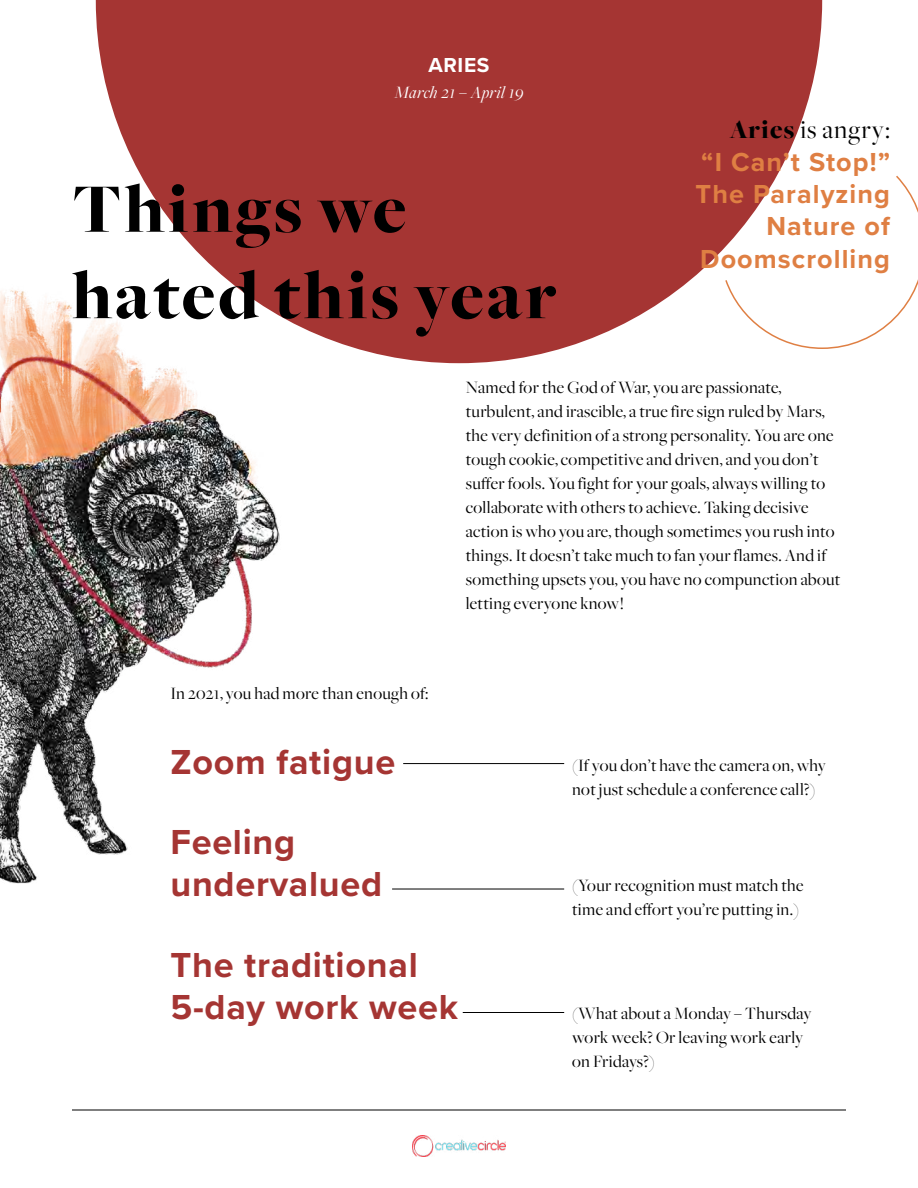
<style>
.page{position:relative;width:918px;height:1188px;background:#fff}
.page>*{position:absolute;margin:0;border:0;box-sizing:border-box;transform-origin:0 0}
.t1{font:900 72px/86.4px "Freight Big";letter-spacing:.04em;color:#000}
.t2{font:700 36px/42px "Proxima Nova";letter-spacing:.02em;color:#a53533}
.t3{font:700 27px/32.4px "Proxima Nova";letter-spacing:.04em;color:#df7f43;text-align:right}
.t4{font:27px "Freight Big";letter-spacing:.04em;color:#000}
.t5{font:700 21px "Proxima Nova";letter-spacing:.03em;color:#fff}
.t6{font:18px/24px "Freight Big";letter-spacing:.02em;color:#000}
.t7{font:italic 18px "Freight Big Pro";letter-spacing:.015em;color:#fff}
.s1{font-weight:900}
</style>
<div class="page">
<img style="left:0;top:290px;width:565px;height:723px">
<img style="left:412px;top:1136px;width:94px;height:20px">
<hr style="left:72px;top:1110px;width:774px;height:1px;background:#000">
<svg style="left:96px;top:0;width:726px;height:363px;fill:#a53533"></svg>
<hr style="left:403px;top:763px;width:161px;height:1px;background:#000">
<hr style="left:392px;top:889px;width:172px;height:1px;background:#000">
<hr style="left:463px;top:1012px;width:101px;height:1px;background:#000">
<svg style="left:724px;top:174px;width:194px;height:176px"></svg>
<p class="t5" style="left:429px;top:49px;width:62px">ARIES</p>
<p class="t7" style="left:394px;top:81px;width:131px">March 21 – April 19</p>
<h1 class="t1" style="left:72px;top:168px;width:486px">Things we hated this year</h1>
<h3 class="t4" style="left:730px;top:115px;width:162px"><span class="s1">Aries</span> is angry:</h3>
<h3 class="t3" style="left:696px;top:145px;width:196px">“I Can’t Stop!”<br>The Paralyzing<br>Nature of<br>Doomscrolling</h3>
<p class="t6" style="left:170px;top:682px;width:259px">In 2021, you had more than enough of:</p>
<h2 class="t2" style="left:170px;top:740px;width:226px">Zoom fatigue</h2>
<h2 class="t2" style="left:170px;top:821px;width:213px">Feeling undervalued</h2>
<p class="t6" style="left:466px;top:376px;width:376px">Named for the God of War, you are passionate, turbulent, and irascible, a true fire sign ruled by Mars, the very definition of a strong personality. You are one tough cookie, competitive and driven, and you don’t suffer fools. You fight for your goals, always willing to collaborate with others to achieve. Taking decisive action is who you are, though sometimes you rush into things. It doesn’t take much to fan your flames. And if something upsets you, you have no compunction about letting everyone know!</p>
<p class="t6" style="left:572px;top:753px;width:255px">(If you don’t have the camera on, why not just schedule a conference call?)</p>
<p class="t6" style="left:572px;top:874px;width:233px">(Your recognition must match the time and effort you’re putting in.)</p>
<h2 class="t2" style="left:170px;top:943px;width:289px">The traditional<br>5-day work week</h2>
<p class="t6" style="left:572px;top:1002px;width:241px">(What about a Monday – Thursday work week? Or leaving work early on Fridays?)</p>
</div>
